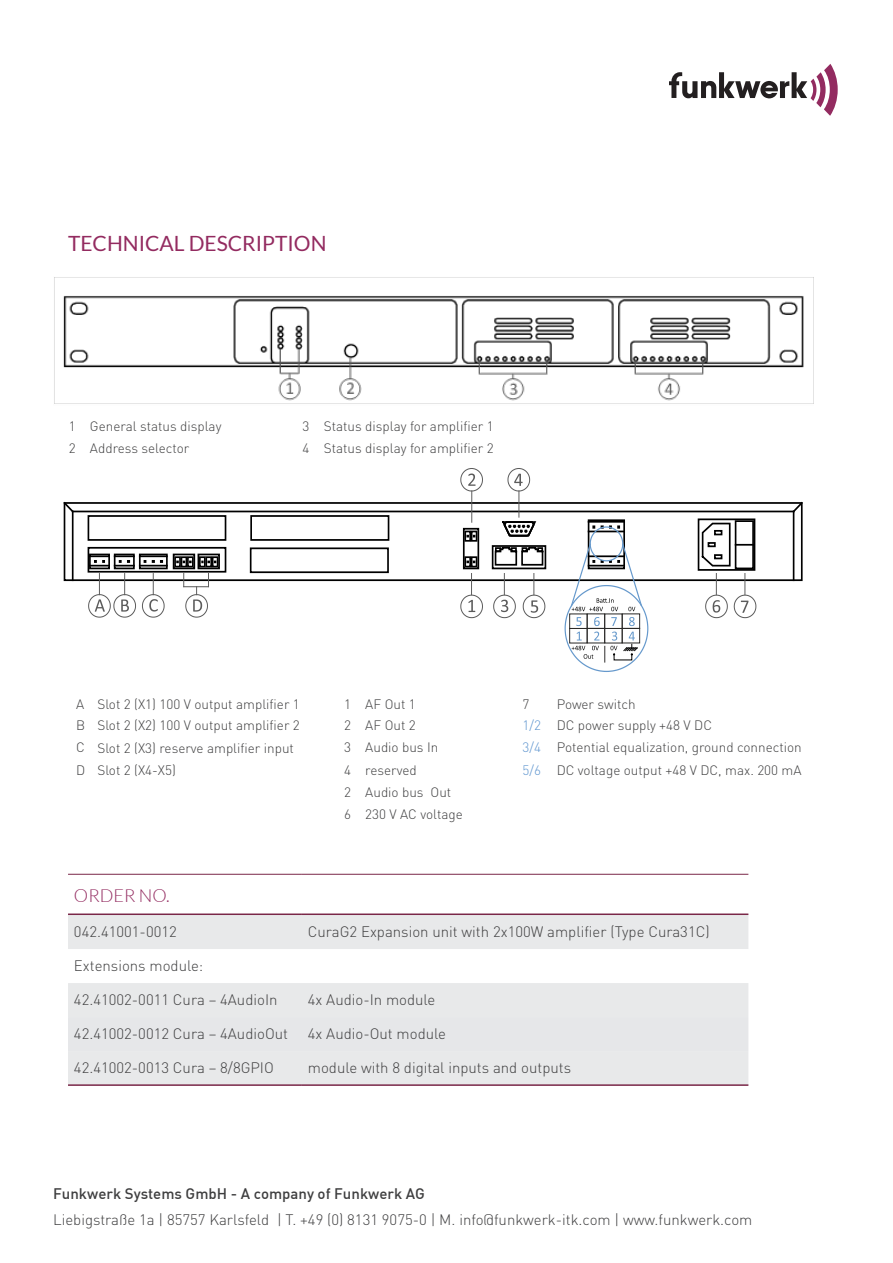
<style>
.page{position:relative;width:893px;height:1263px;background:#fff}
.page>*{position:absolute;margin:0;border:0;box-sizing:border-box;transform-origin:0 0}
.DB_-_h2{font:21px "Lato";color:#932b60}
.DB_-_Headline_Tabell{font:300 18px "Lato";color:#932b60}
.DB_-_Fließtext{font:300 15px "DIN";color:#3e3e3f}
.t1{font:500 15px "DIN";color:#3e3e3f}
.DB_-_Fließtext-2{font:300 13.5px "DIN";color:#3e3e3f}
.DB_-_Fließtext-3{font:300 13.5px "DIN";color:#5e95cf}
</style>
<div class="page">
<svg style="left:669px;top:64px;width:169px;height:52px"></svg>
<svg style="left:68px;top:915px;width:680px;height:169px;fill:#e8e9ea"></svg>
<div style="left:68px;top:1017px;width:680px;height:34px;background:#e6e7e9"></div>
<hr style="left:68px;top:913px;width:234px;height:2px;background:#7a2748">
<hr style="left:302px;top:913px;width:446px;height:2px;background:#7a2748">
<hr style="left:68px;top:874px;width:234px;height:1px;background:#7a2748">
<hr style="left:302px;top:874px;width:446px;height:1px;background:#7a2748">
<hr style="left:68px;top:1084px;width:234px;height:2px;background:#7a2748">
<hr style="left:302px;top:1084px;width:446px;height:2px;background:#7a2748">
<img style="left:54px;top:277px;width:760px;height:127px">
<div style="left:64px;top:502px;width:739px;height:79px;border:2px solid #000"></div>
<hr style="left:72px;top:511px;width:2px;height:69px;background:#000">
<hr style="left:73px;top:511px;width:721px;height:1px;background:#000">
<hr style="left:793px;top:511px;width:1px;height:69px;background:#000">
<svg style="left:63px;top:501px;width:12px;height:13px"></svg>
<svg style="left:791px;top:501px;width:12px;height:13px"></svg>
<div style="left:250px;top:547px;width:139px;height:26px;border:2px solid #000"></div>
<div style="left:88px;top:547px;width:138px;height:26px;border:2px solid #000"></div>
<div style="left:89px;top:554px;width:21px;height:15px;border:2px solid #000"></div>
<svg style="left:90px;top:555px;width:19px;height:11px"></svg>
<div style="left:114px;top:554px;width:21px;height:15px;border:2px solid #000"></div>
<svg style="left:115px;top:555px;width:19px;height:11px"></svg>
<div style="left:139px;top:554px;width:29px;height:15px;border:2px solid #000"></div>
<hr style="left:140px;top:555px;width:27px;height:2px;background:#000">
<svg style="left:140px;top:560px;width:27px;height:6px"></svg>
<div style="left:173px;top:554px;width:22px;height:15px;border:2px solid #000"></div>
<div style="left:174px;top:556px;width:7px;height:11px;border:2px solid #000"></div>
<div style="left:181px;top:556px;width:6px;height:11px;border:2px solid #000"></div>
<div style="left:187px;top:556px;width:7px;height:11px;border:2px solid #000"></div>
<svg style="left:176px;top:561px;width:16px;height:2px"></svg>
<div style="left:198px;top:554px;width:22px;height:15px;border:2px solid #000"></div>
<div style="left:199px;top:556px;width:7px;height:11px;border:2px solid #000"></div>
<div style="left:205px;top:556px;width:7px;height:11px;border:2px solid #000"></div>
<div style="left:212px;top:556px;width:6px;height:11px;border:2px solid #000"></div>
<svg style="left:201px;top:561px;width:15px;height:2px"></svg>
<div style="left:250px;top:515px;width:139px;height:26px;border:2px solid #000"></div>
<div style="left:88px;top:515px;width:138px;height:26px;border:2px solid #000"></div>
<div style="left:463px;top:528px;width:16px;height:41px;border:2px solid #000"></div>
<div style="left:464px;top:531px;width:7px;height:11px;border:2px solid #000"></div>
<div style="left:471px;top:531px;width:6px;height:11px;border:2px solid #000"></div>
<svg style="left:466px;top:535px;width:9px;height:2px"></svg>
<div style="left:464px;top:556px;width:7px;height:11px;border:2px solid #000"></div>
<div style="left:471px;top:556px;width:6px;height:11px;border:2px solid #000"></div>
<svg style="left:466px;top:561px;width:9px;height:2px"></svg>
<div style="left:492px;top:545px;width:54px;height:24px;border:2px solid #000"></div>
<svg style="left:494px;top:546px;width:50px;height:20px"></svg>
<div style="left:588px;top:519px;width:37px;height:50px;border:2px solid #000"></div>
<hr style="left:589px;top:521px;width:35px;height:2px;background:#000">
<div style="left:698px;top:518px;width:57px;height:53px;border:2px solid #000"></div>
<div style="left:735px;top:520px;width:19px;height:49px;border:2px solid #000"></div>
<svg style="left:700px;top:522px;width:53px;height:45px"></svg>
<svg style="left:460px;top:573px;width:23px;height:46px"></svg>
<hr style="left:471px;top:491px;width:1px;height:31px;background:#5b5b5b">
<svg style="left:460px;top:468px;width:23px;height:24px"></svg>
<svg style="left:493px;top:573px;width:23px;height:46px"></svg>
<svg style="left:522px;top:573px;width:24px;height:46px"></svg>
<svg style="left:501px;top:468px;width:37px;height:69px"></svg>
<svg style="left:705px;top:573px;width:52px;height:46px"></svg>
<svg style="left:88px;top:573px;width:77px;height:45px"></svg>
<svg style="left:183px;top:573px;width:26px;height:45px"></svg>
<svg style="left:564px;top:525px;width:85px;height:147px"></svg>
<p class="DB_-_h2" style="left:68px;top:231px;width:260px">TECHNICAL DESCRIPTION</p>
<p class="DB_-_Fließtext-2" style="left:69px;top:418px;width:8px">1</p>
<p class="DB_-_Fließtext-2" style="left:90px;top:418px;width:133px">General status display</p>
<p class="DB_-_Fließtext-2" style="left:303px;top:418px;width:8px">3</p>
<p class="DB_-_Fließtext-2" style="left:324px;top:418px;width:171px">Status display for amplifier 1</p>
<p class="DB_-_Fließtext-2" style="left:69px;top:439px;width:8px">2</p>
<p class="DB_-_Fließtext-2" style="left:90px;top:439px;width:101px">Address selector</p>
<p class="DB_-_Fließtext-2" style="left:303px;top:439px;width:8px">4</p>
<p class="DB_-_Fließtext-2" style="left:324px;top:439px;width:171px">Status display for amplifier 2</p>
<p class="DB_-_Fließtext-2" style="left:76px;top:695px;width:10px">A</p>
<p class="DB_-_Fließtext-2" style="left:97px;top:695px;width:204px">Slot 2 (X1) 100 V output amplifier 1</p>
<p class="DB_-_Fließtext-2" style="left:344px;top:695px;width:8px">1</p>
<p class="DB_-_Fließtext-2" style="left:365px;top:695px;width:52px">AF Out 1</p>
<p class="DB_-_Fließtext-2" style="left:523px;top:695px;width:8px">7</p>
<p class="DB_-_Fließtext-2" style="left:557px;top:695px;width:81px">Power switch</p>
<p class="DB_-_Fließtext-2" style="left:76px;top:717px;width:11px">B</p>
<p class="DB_-_Fließtext-2" style="left:97px;top:717px;width:204px">Slot 2 (X2) 100 V output amplifier 2</p>
<p class="DB_-_Fließtext-2" style="left:344px;top:717px;width:8px">2</p>
<p class="DB_-_Fließtext-2" style="left:365px;top:717px;width:52px">AF Out 2</p>
<p class="DB_-_Fließtext-3" style="left:523px;top:717px;width:20px">1/2</p>
<p class="DB_-_Fließtext-2" style="left:557px;top:717px;width:157px">DC power supply +48 V DC</p>
<p class="DB_-_Fließtext-2" style="left:76px;top:738px;width:10px">C</p>
<p class="DB_-_Fließtext-2" style="left:97px;top:740px;width:198px">Slot 2 (X3) reserve amplifier input</p>
<p class="DB_-_Fließtext-2" style="left:344px;top:738px;width:8px">3</p>
<p class="DB_-_Fließtext-2" style="left:365px;top:738px;width:75px">Audio bus In</p>
<p class="DB_-_Fließtext-3" style="left:523px;top:738px;width:20px">3/4</p>
<p class="DB_-_Fließtext-2" style="left:557px;top:738px;width:247px">Potential equalization, ground connection</p>
<p class="DB_-_Fließtext-2" style="left:76px;top:761px;width:11px">D</p>
<p class="DB_-_Fließtext-2" style="left:97px;top:761px;width:80px">Slot 2 (X4-X5)</p>
<p class="DB_-_Fließtext-2" style="left:344px;top:761px;width:8px">4</p>
<p class="DB_-_Fließtext-2" style="left:365px;top:761px;width:53px">reserved</p>
<p class="DB_-_Fließtext-3" style="left:523px;top:761px;width:20px">5/6</p>
<p class="DB_-_Fließtext-2" style="left:557px;top:761px;width:246px">DC voltage output +48 V DC, max. 200 mA</p>
<p class="DB_-_Fließtext-2" style="left:344px;top:783px;width:8px">2</p>
<p class="DB_-_Fließtext-2" style="left:365px;top:783px;width:87px">Audio bus Out</p>
<p class="DB_-_Fließtext-2" style="left:344px;top:806px;width:8px">6</p>
<p class="DB_-_Fließtext-2" style="left:365px;top:806px;width:99px">230 V AC voltage</p>
<p class="DB_-_Headline_Tabell" style="left:74px;top:885px;width:97px">ORDER NO.</p>
<p class="DB_-_Fließtext" style="left:74px;top:922px;width:104px">042.41001-0012</p>
<p class="DB_-_Fließtext" style="left:308px;top:922px;width:403px">CuraG2 Expansion unit with 2x100W amplifier (Type Cura31C)</p>
<p class="DB_-_Fließtext" style="left:74px;top:956px;width:131px">Extensions module:</p>
<p class="DB_-_Fließtext" style="left:74px;top:990px;width:205px">42.41002-0011 Cura – 4AudioIn</p>
<p class="DB_-_Fließtext" style="left:308px;top:990px;width:129px">4x Audio-In module</p>
<p class="DB_-_Fließtext" style="left:74px;top:1024px;width:216px">42.41002-0012 Cura – 4AudioOut</p>
<p class="DB_-_Fließtext" style="left:308px;top:1024px;width:140px">4x Audio-Out module</p>
<p class="DB_-_Fließtext" style="left:74px;top:1058px;width:201px">42.41002-0013 Cura – 8/8GPIO</p>
<p class="DB_-_Fließtext" style="left:308px;top:1058px;width:265px">module with 8 digital inputs and outputs</p>
<p class="t1" style="left:53px;top:1183px;width:373px">Funkwerk Systems GmbH - A company of Funkwerk AG</p>
<p class="DB_-_Fließtext" style="left:53px;top:1210px;width:701px">Liebigstraße 1a | 85757 Karlsfeld | T. +49 (0) 8131 9075-0 | M. info@funkwerk-itk.com | www.funkwerk.com</p>
</div>
